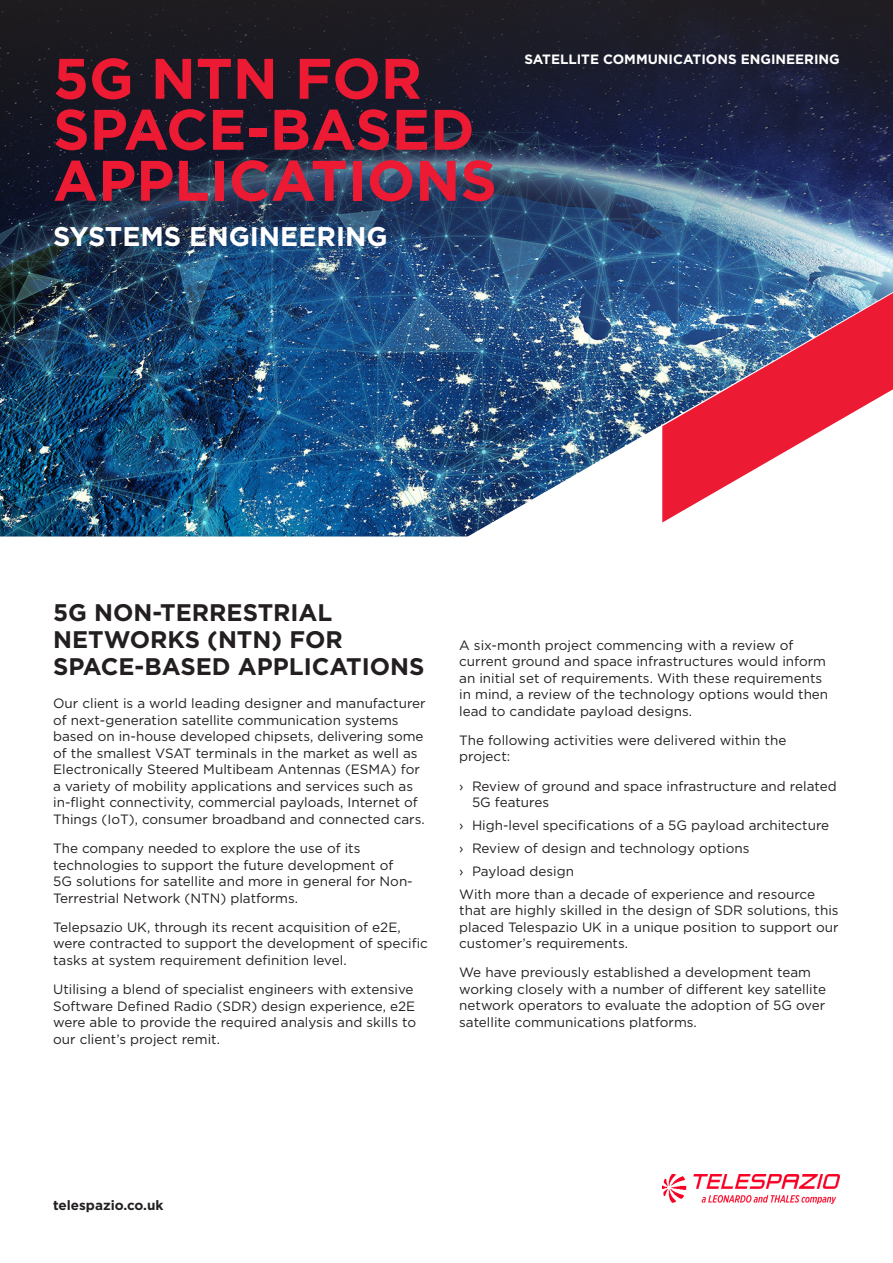
<style>
.page{position:relative;width:893px;height:1263px;background:#fff}
.page>*{position:absolute;margin:0;border:0;box-sizing:border-box;transform-origin:0 0}
.PRODUCT_heading_01{font:700 57px/51px "Gotham";color:#ed1a33}
.PRODUCT_heading_03{font:700 27px "Gotham";color:#fff}
.Heading_02{font:700 24px/27px "Gotham";color:#231f20}
.txt{font:13.5px/16.5px "Gotham";color:#231f20}
.division{font:700 13.5px "Gotham";color:#fff}
.website_link{font:700 13.5px "Gotham";color:#231f20}
</style>
<div class="page">
<img style="left:0;top:281px;width:893px;height:255px">
<img style="left:0;top:0;width:893px;height:281px">
<img style="left:662px;top:1174px;width:178px;height:30px">
<svg style="left:662px;top:293px;width:231px;height:229px"></svg>
<p class="PRODUCT_heading_01" style="left:53px;top:53px;width:445px">5G NTN FOR<br>SPACE-BASED<br>APPLICATIONS</p>
<p class="PRODUCT_heading_03" style="left:53px;top:218px;width:336px">SYSTEMS ENGINEERING</p>
<p class="division" style="left:524px;top:50px;width:317px">SATELLITE COMMUNICATIONS ENGINEERING</p>
<p class="Heading_02" style="left:53px;top:599px;width:373px">5G NON-TERRESTRIAL<br>NETWORKS (NTN) FOR<br>SPACE-BASED APPLICATIONS</p>
<p class="txt" style="left:53px;top:695px;width:374px">Our client is a world leading designer and manufacturer of next-generation satellite communication systems based on in-house developed chipsets, delivering some of the smallest VSAT terminals in the market as well as Electronically Steered Multibeam Antennas (ESMA) for a variety of mobility applications and services such as in-flight connectivity, commercial payloads, Internet of Things (IoT), consumer broadband and connected cars.</p>
<p class="txt" style="left:53px;top:840px;width:361px">The company needed to explore the use of its technologies to support the future development of 5G solutions for satellite and more in general for Non-Terrestrial Network (NTN) platforms.</p>
<p class="txt" style="left:53px;top:919px;width:376px">Telepsazio UK, through its recent acquisition of e2E, were contracted to support the development of specific tasks at system requirement definition level.</p>
<p class="txt" style="left:53px;top:981px;width:364px">Utilising a blend of specialist engineers with extensive Software Defined Radio (SDR) design experience, e2E were able to provide the required analysis and skills to our client’s project remit.</p>
<p class="txt" style="left:459px;top:636px;width:371px">A six-month project commencing with a review of current ground and space infrastructures would inform an initial set of requirements. With these requirements in mind, a review of the technology options would then lead to candidate payload designs.</p>
<p class="txt" style="left:459px;top:731px;width:329px">The following activities were delivered within the project:</p>
<p class="txt" style="left:472px;top:777px;width:366px;text-indent:-13px">› Review of ground and space infrastructure and related<br>5G features</p>
<p class="txt" style="left:459px;top:817px;width:371px">› High-level specifications of a 5G payload architecture</p>
<p class="txt" style="left:459px;top:839px;width:292px">› Review of design and technology options</p>
<p class="txt" style="left:459px;top:862px;width:116px">› Payload design</p>
<p class="txt" style="left:459px;top:885px;width:381px">With more than a decade of experience and resource that are highly skilled in the design of SDR solutions, this placed Telespazio UK in a unique position to support our customer’s requirements.</p>
<p class="txt" style="left:459px;top:964px;width:368px">We have previously established a development team working closely with a number of different key satellite network operators to evaluate the adoption of 5G over satellite communications platforms.</p>
<p class="website_link" style="left:53px;top:1196px;width:112px">telespazio.co.uk</p>
</div>
